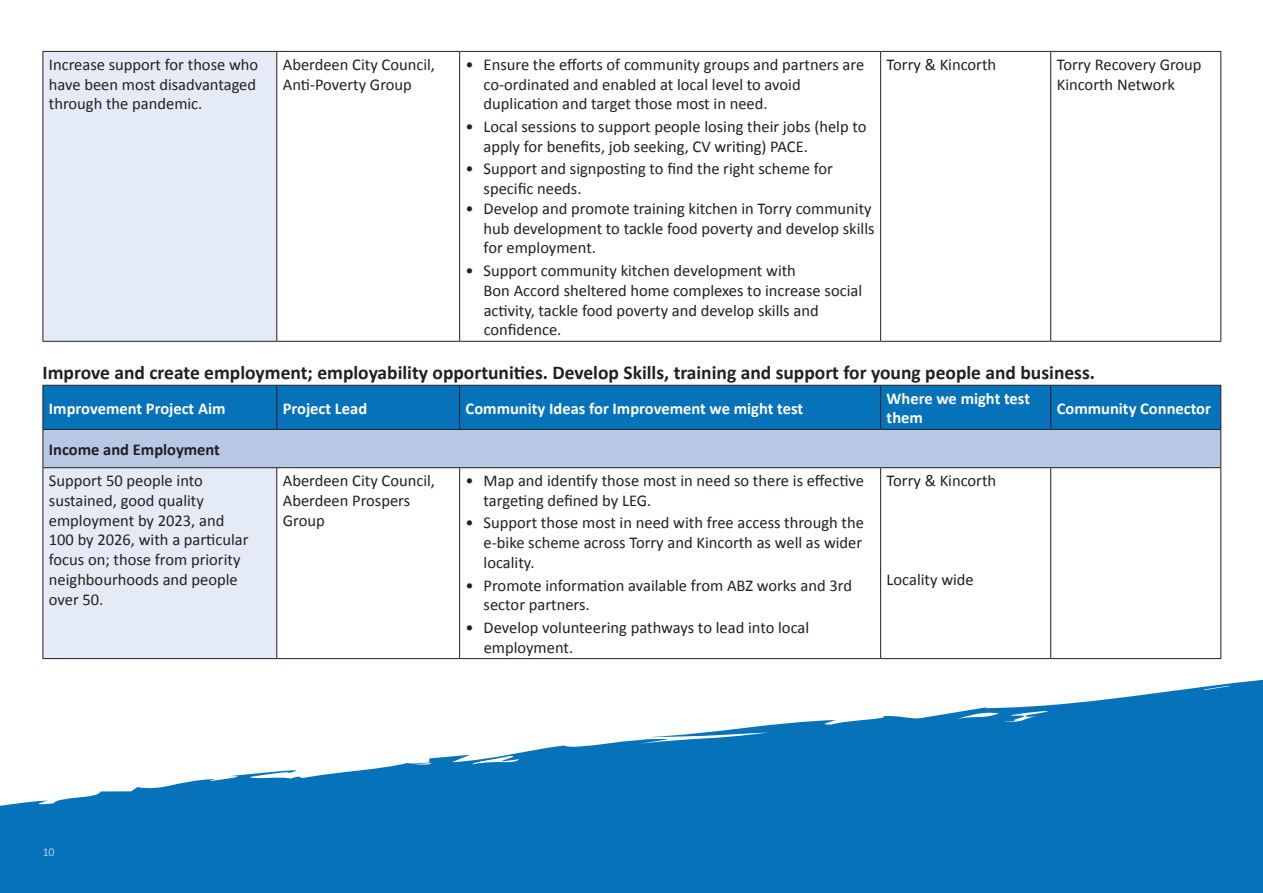
<style>
.page{position:relative;width:1263px;height:893px;background:#fff}
.page>*{position:absolute;margin:0;border:0;box-sizing:border-box;transform-origin:0 0}
.t1{font:700 19.5px "Calibri";color:#231f20}
.t2{font:16.5px/19.8px "Calibri";color:#231f20}
.t3{font:700 16.5px/19.8px "Calibri";color:#fff}
.t4{font:700 16.5px "Calibri";color:#231f20}
.t5{font:12px "Calibri";color:#fff}
</style>
<div class="page">
<div style="left:43px;top:51px;width:234px;height:290px;background:#e5ebf6"></div>
<hr style="left:43px;top:51px;width:234px;height:1px;background:#231f20">
<hr style="left:43px;top:52px;width:1px;height:289px;background:#231f20">
<hr style="left:277px;top:51px;width:183px;height:1px;background:#231f20">
<hr style="left:276px;top:52px;width:1px;height:289px;background:#231f20">
<hr style="left:460px;top:51px;width:421px;height:1px;background:#231f20">
<hr style="left:459px;top:52px;width:1px;height:289px;background:#231f20">
<hr style="left:881px;top:51px;width:170px;height:1px;background:#231f20">
<hr style="left:880px;top:52px;width:1px;height:289px;background:#231f20">
<hr style="left:1051px;top:51px;width:170px;height:1px;background:#231f20">
<hr style="left:1050px;top:52px;width:1px;height:289px;background:#231f20">
<hr style="left:1220px;top:52px;width:1px;height:289px;background:#231f20">
<hr style="left:43px;top:341px;width:234px;height:1px;background:#231f20">
<hr style="left:277px;top:341px;width:183px;height:1px;background:#231f20">
<hr style="left:460px;top:341px;width:421px;height:1px;background:#231f20">
<hr style="left:881px;top:341px;width:170px;height:1px;background:#231f20">
<hr style="left:1051px;top:341px;width:170px;height:1px;background:#231f20">
<div style="left:44px;top:386px;width:1176px;height:43px;background:#0572ba"></div>
<div style="left:43px;top:429px;width:1178px;height:39px;background:#b7c7e4"></div>
<div style="left:43px;top:468px;width:234px;height:191px;background:#e5ebf6"></div>
<hr style="left:43px;top:385px;width:234px;height:1px;background:#231f20">
<hr style="left:43px;top:386px;width:1px;height:43px;background:#231f20">
<hr style="left:277px;top:385px;width:183px;height:1px;background:#231f20">
<hr style="left:276px;top:386px;width:1px;height:43px;background:#231f20">
<hr style="left:460px;top:385px;width:421px;height:1px;background:#231f20">
<hr style="left:459px;top:386px;width:1px;height:43px;background:#231f20">
<hr style="left:881px;top:385px;width:170px;height:1px;background:#231f20">
<hr style="left:880px;top:386px;width:1px;height:43px;background:#231f20">
<hr style="left:1051px;top:385px;width:170px;height:1px;background:#231f20">
<hr style="left:1050px;top:386px;width:1px;height:43px;background:#231f20">
<hr style="left:1220px;top:386px;width:1px;height:43px;background:#231f20">
<hr style="left:43px;top:429px;width:234px;height:1px;background:#231f20">
<hr style="left:43px;top:430px;width:1px;height:37px;background:#231f20">
<hr style="left:277px;top:429px;width:183px;height:1px;background:#231f20">
<hr style="left:460px;top:429px;width:421px;height:1px;background:#231f20">
<hr style="left:881px;top:429px;width:170px;height:1px;background:#231f20">
<hr style="left:1051px;top:429px;width:170px;height:1px;background:#231f20">
<hr style="left:1220px;top:430px;width:1px;height:37px;background:#231f20">
<hr style="left:43px;top:467px;width:234px;height:1px;background:#231f20">
<hr style="left:43px;top:468px;width:1px;height:190px;background:#231f20">
<hr style="left:277px;top:467px;width:183px;height:1px;background:#231f20">
<hr style="left:276px;top:468px;width:1px;height:190px;background:#231f20">
<hr style="left:460px;top:467px;width:421px;height:1px;background:#231f20">
<hr style="left:459px;top:468px;width:1px;height:190px;background:#231f20">
<hr style="left:881px;top:467px;width:170px;height:1px;background:#231f20">
<hr style="left:880px;top:468px;width:1px;height:190px;background:#231f20">
<hr style="left:1051px;top:467px;width:170px;height:1px;background:#231f20">
<hr style="left:1050px;top:468px;width:1px;height:190px;background:#231f20">
<hr style="left:1220px;top:468px;width:1px;height:190px;background:#231f20">
<hr style="left:43px;top:658px;width:234px;height:1px;background:#231f20">
<hr style="left:277px;top:658px;width:183px;height:1px;background:#231f20">
<hr style="left:460px;top:658px;width:421px;height:1px;background:#231f20">
<hr style="left:881px;top:658px;width:170px;height:1px;background:#231f20">
<hr style="left:1051px;top:658px;width:170px;height:1px;background:#231f20">
<svg style="left:0;top:679px;width:1263px;height:214px;fill:#0572ba"></svg>
<p class="t2" style="left:49px;top:54px;width:211px">Increase support for those who have been most disadvantaged through the pandemic.</p>
<p class="t2" style="left:283px;top:54px;width:154px">Aberdeen City Council,<br>Anti-Poverty Group</p>
<p class="t2" style="left:484px;top:54px;width:382px;text-indent:-18px">• Ensure the efforts of community groups and partners are co-ordinated and enabled at local level to avoid duplication and target those most in need.</p>
<p class="t2" style="left:484px;top:117px;width:384px;text-indent:-18px">• Local sessions to support people losing their jobs (help to apply for benefits, job seeking, CV writing) PACE.</p>
<p class="t2" style="left:484px;top:159px;width:351px;text-indent:-18px">• Support and signposting to find the right scheme for specific needs.</p>
<p class="t2" style="left:484px;top:198px;width:392px;text-indent:-18px">• Develop and promote training kitchen in Torry community hub development to tackle food poverty and develop skills for employment.</p>
<p class="t2" style="left:484px;top:261px;width:380px;text-indent:-18px">• Support community kitchen development with<br>Bon Accord sheltered home complexes to increase social activity, tackle food poverty and develop skills and confidence.</p>
<p class="t2" style="left:887px;top:54px;width:111px">Torry &amp; Kincorth</p>
<p class="t2" style="left:1057px;top:54px;width:146px">Torry Recovery Group<br>Kincorth Network</p>
<p class="t1" style="left:43px;top:360px;width:1054px">Improve and create employment; employability opportunities. Develop Skills, training and support for young people and business.</p>
<p class="t3" style="left:49px;top:398px;width:178px">Improvement Project Aim</p>
<p class="t3" style="left:283px;top:398px;width:86px">Project Lead</p>
<p class="t3" style="left:466px;top:398px;width:339px">Community Ideas for Improvement we might test</p>
<p class="t3" style="left:887px;top:388px;width:145px">Where we might test them</p>
<p class="t3" style="left:1057px;top:398px;width:156px">Community Connector</p>
<p class="t4" style="left:49px;top:439px;width:173px">Income and Employment</p>
<p class="t2" style="left:49px;top:471px;width:201px">Support 50 people into sustained, good quality employment by 2023, and<br>100 by 2026, with a particular focus on; those from priority neighbourhoods and people over 50.</p>
<p class="t2" style="left:283px;top:471px;width:154px">Aberdeen City Council,<br>Aberdeen Prospers<br>Group</p>
<p class="t2" style="left:484px;top:471px;width:382px;text-indent:-18px">• Map and identify those most in need so there is effective targeting defined by LEG.</p>
<p class="t2" style="left:887px;top:471px;width:111px">Torry &amp; Kincorth</p>
<p class="t2" style="left:484px;top:513px;width:382px;text-align:justify;text-indent:-18px">• Support those most in need with free access through the e-bike scheme across Torry and Kincorth as well as wider locality.</p>
<p class="t2" style="left:484px;top:575px;width:370px;text-indent:-18px">• Promote information available from ABZ works and 3rd sector partners.</p>
<p class="t2" style="left:484px;top:617px;width:327px;text-indent:-18px">• Develop volunteering pathways to lead into local employment.</p>
<p class="t2" style="left:887px;top:570px;width:89px">Locality wide</p>
<p class="t5" style="left:43px;top:845px;width:14px">10</p>
</div>
